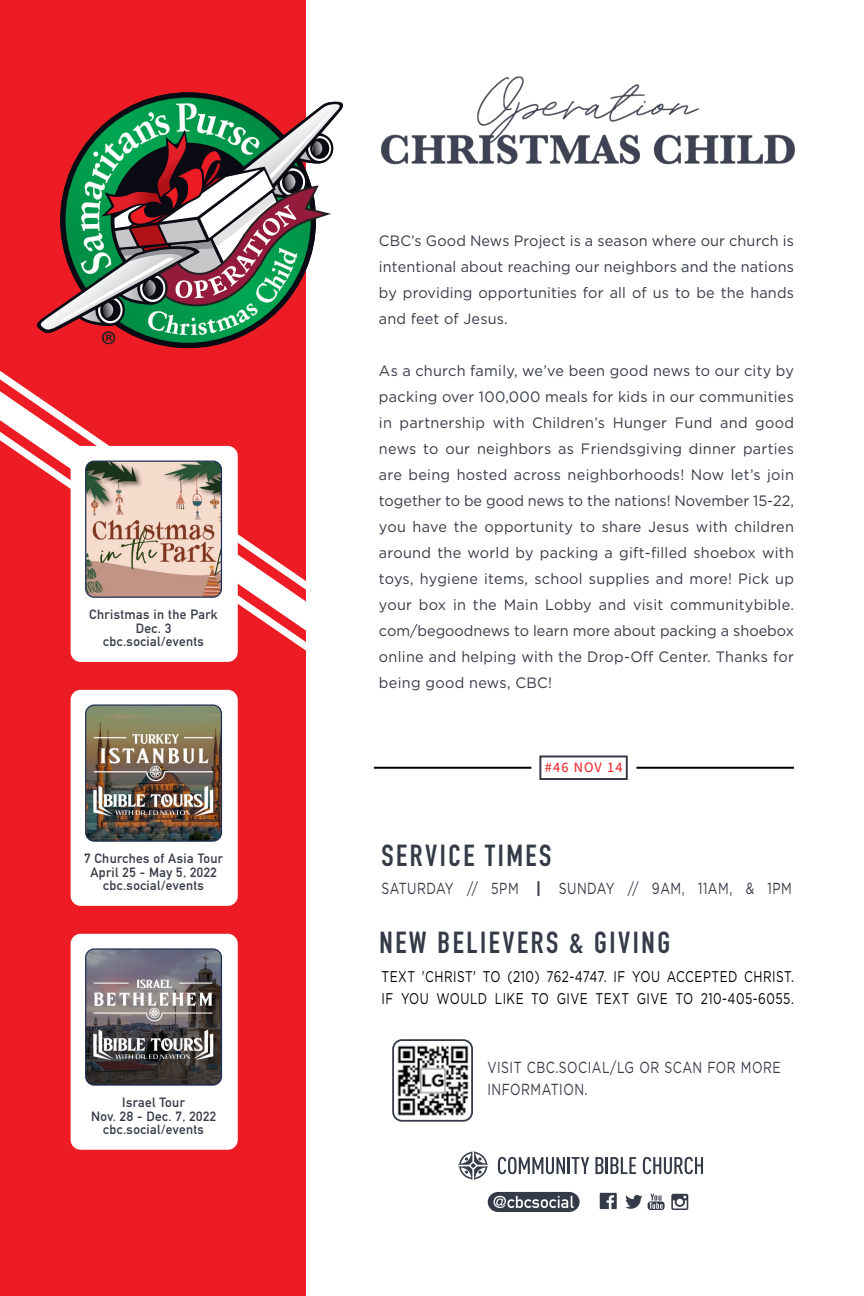
<style>
.page{position:relative;width:864px;height:1296px;background:#fff}
.page>*{position:absolute;margin:0;border:0;box-sizing:border-box;transform-origin:0 0}
.t1{font:700 30px "DIN Condensed";letter-spacing:.085em;color:#353a48}
.t2{font:16px/22px "Gotham";letter-spacing:.04em;color:#353a48;scale:.77 1}
.t3{font:15.6px/22px "Gotham";letter-spacing:.04em;color:#000;scale:.77 1}
.t4{font:15px/26px "Gotham";letter-spacing:.01em;color:#353a48;text-align:justify}
.t5{font:14.4px "Source Sans Pro";letter-spacing:.08em;color:#ed1c24}
.t6{font:700 13.2px/13.6px "DIN Alternate";letter-spacing:.03em;color:#353a48;text-align:center}
.s1{font-weight:700}
</style>
<div class="page">
<svg style="left:488px;top:1192px;width:92px;height:20px;background:#656973"></svg>
<svg style="left:671px;top:1194px;width:17px;height:16px"></svg>
<svg style="left:600px;top:1193px;width:17px;height:16px"></svg>
<svg style="left:625px;top:1194px;width:40px;height:16px"></svg>
<svg style="left:458px;top:1151px;width:30px;height:29px"></svg>
<svg style="left:498px;top:1157px;width:91px;height:17px"></svg>
<svg style="left:595px;top:1157px;width:41px;height:17px"></svg>
<svg style="left:643px;top:1157px;width:60px;height:17px"></svg>
<img style="left:395px;top:1042px;width:75px;height:77px">
<div style="left:392px;top:1039px;width:81px;height:83px;border:2px solid #353a48;border-radius:9px"></div>
<div style="left:0;top:0;width:305px;height:1296px;background:#ed1c24"></div>
<svg style="left:0;top:371px;width:306px;height:392px"></svg>
<svg style="left:37px;top:101px;width:306px;height:243px"></svg>
<div style="left:539px;top:755px;width:89px;height:25px;border:2px solid #373c4a"></div>
<hr style="left:636px;top:767px;width:158px;height:2px;background:#000">
<hr style="left:374px;top:767px;width:157px;height:2px;background:#000">
<img style="left:380px;top:76px;width:415px;height:89px">
<div style="left:71px;top:934px;width:167px;height:216px;background:#fff;border-radius:10px"></div>
<img style="left:87px;top:950px;width:133px;height:134px">
<div style="left:85px;top:948px;width:137px;height:138px;border:1px solid #1c2d52;border-radius:8px"></div>
<div style="left:71px;top:690px;width:167px;height:216px;background:#fff;border-radius:10px"></div>
<img style="left:87px;top:706px;width:134px;height:134px">
<div style="left:85px;top:704px;width:137px;height:138px;border:1px solid #1c2d52;border-radius:8px"></div>
<div style="left:71px;top:446px;width:167px;height:216px;background:#fff;border-radius:10px"></div>
<img style="left:86px;top:461px;width:135px;height:136px">
<div style="left:85px;top:461px;width:137px;height:137px;border:1px solid #1c2d52;border-radius:8px"></div>
<p class="t6" style="left:89px;top:607px;width:130px">Christmas in the Park<br>Dec. 3 cbc.social/events</p>
<p class="t6" style="left:84px;top:851px;width:141px">7 Churches of Asia Tour<br>April 25 - May 5, 2022 cbc.social/events</p>
<p class="t6" style="left:91px;top:1095px;width:127px">Israel Tour<br>Nov. 28 - Dec. 7, 2022 cbc.social/events</p>
<p class="t4" style="left:379px;top:227px;width:417px">CBC’s Good News Project is a season where our church is intentional about reaching our neighbors and the nations by providing opportunities for all of us to be the hands and feet of Jesus.</p>
<p class="t4" style="left:379px;top:357px;width:417px">As a church family, we’ve been good news to our city by packing over 100,000 meals for kids in our communities in partnership with Children’s Hunger Fund and good news to our neighbors as Friendsgiving dinner parties are being hosted across neighborhoods! Now let’s join together to be good news to the nations! November 15-22, you have the opportunity to share Jesus with children around the world by packing a gift-filled shoebox with toys, hygiene items, school supplies and more! Pick up your box in the Main Lobby and visit communitybible. com/begoodnews to learn more about packing a shoebox online and helping with the Drop-Off Center. Thanks for being good news, CBC!</p>
<p class="t5" style="left:545px;top:759px;width:79px">#46 NOV 14</p>
<h1 class="t1" style="left:382px;top:835px;width:171px">SERVICE TIMES</h1>
<p class="t2" style="left:382px;top:877px;width:535px">SATURDAY // 5PM <span class="s1">|</span> SUNDAY // 9AM, 11AM, &amp; 1PM</p>
<h1 class="t1" style="left:379px;top:922px;width:292px">NEW BELIEVERS &amp; GIVING</h1>
<p class="t3" style="left:382px;top:965px;width:537px">TEXT 'CHRIST' TO (210) 762-4747. IF YOU ACCEPTED CHRIST.<br>IF YOU WOULD LIKE TO GIVE TEXT GIVE TO 210-405-6055.</p>
<p class="t2" style="left:487px;top:1056px;width:382px">VISIT CBC.SOCIAL/LG OR SCAN FOR MORE<br>INFORMATION.</p>
</div>
